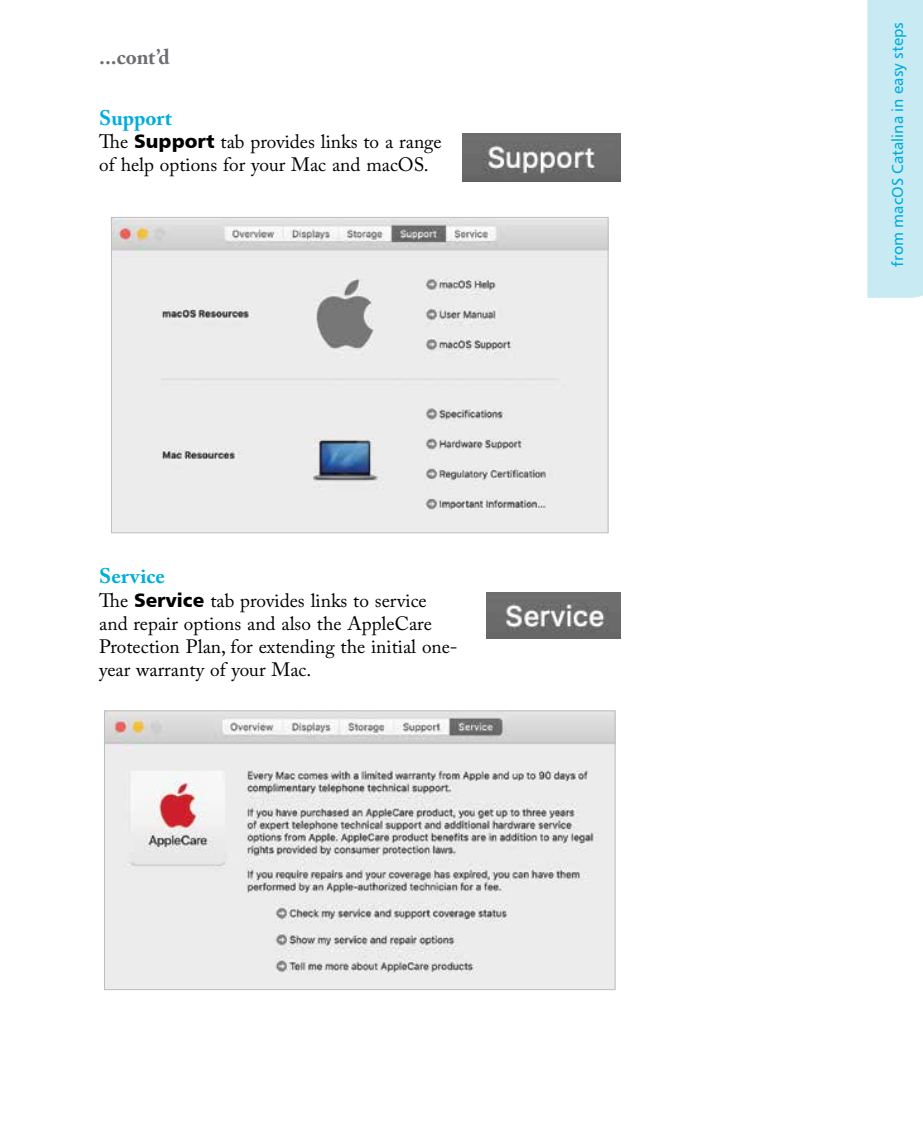
<style>
.page{position:relative;width:923px;height:1127px;background:#fff}
.page>*{position:absolute;margin:0;border:0;box-sizing:border-box;transform-origin:0 0}
.t1{font:700 21px "Adobe Caslon Pro";color:#00addc}
.t2{font:700 21px "Adobe Caslon Pro";color:#6d6e71}
.t3{font:19.25px/23.1px "Adobe Caslon Pro";color:#000}
.t4{font:15.75px "Humanist 777 BT Roman B";color:#00addc}
.s1{font-family:"Humanist 777 BT Black B"}
</style>
<div class="page">
<svg style="left:867px;top:0;width:56px;height:298px;background:#c9eaf3"></svg>
<img style="left:106px;top:712px;width:507px;height:275px">
<div style="left:104px;top:710px;width:511px;height:279px;border:1px solid #bcbec0"></div>
<img style="left:113px;top:219px;width:493px;height:312px">
<div style="left:111px;top:217px;width:497px;height:316px;border:1px solid #bcbec0"></div>
<img style="left:487px;top:592px;width:133px;height:46px">
<img style="left:463px;top:134px;width:157px;height:48px">
<p class="t2" style="left:99px;top:45px;width:72px">...cont’d</p>
<p class="t1" style="left:99px;top:105px;width:74px">Support</p>
<p class="t3" style="left:99px;top:129px;width:344px">The <span class="s1">Support</span> tab provides links to a range of help options for your Mac and macOS.</p>
<p class="t1" style="left:99px;top:563px;width:67px">Service</p>
<p class="t3" style="left:99px;top:588px;width:360px">The <span class="s1">Service</span> tab provides links to service and repair options and also the AppleCare Protection Plan, for extending the initial one&shy;year warranty of your Mac.</p>
<p class="t4" style="left:888px;top:266px;width:246px;rotate:-90deg">from macOS Catalina in easy steps</p>
</div>
